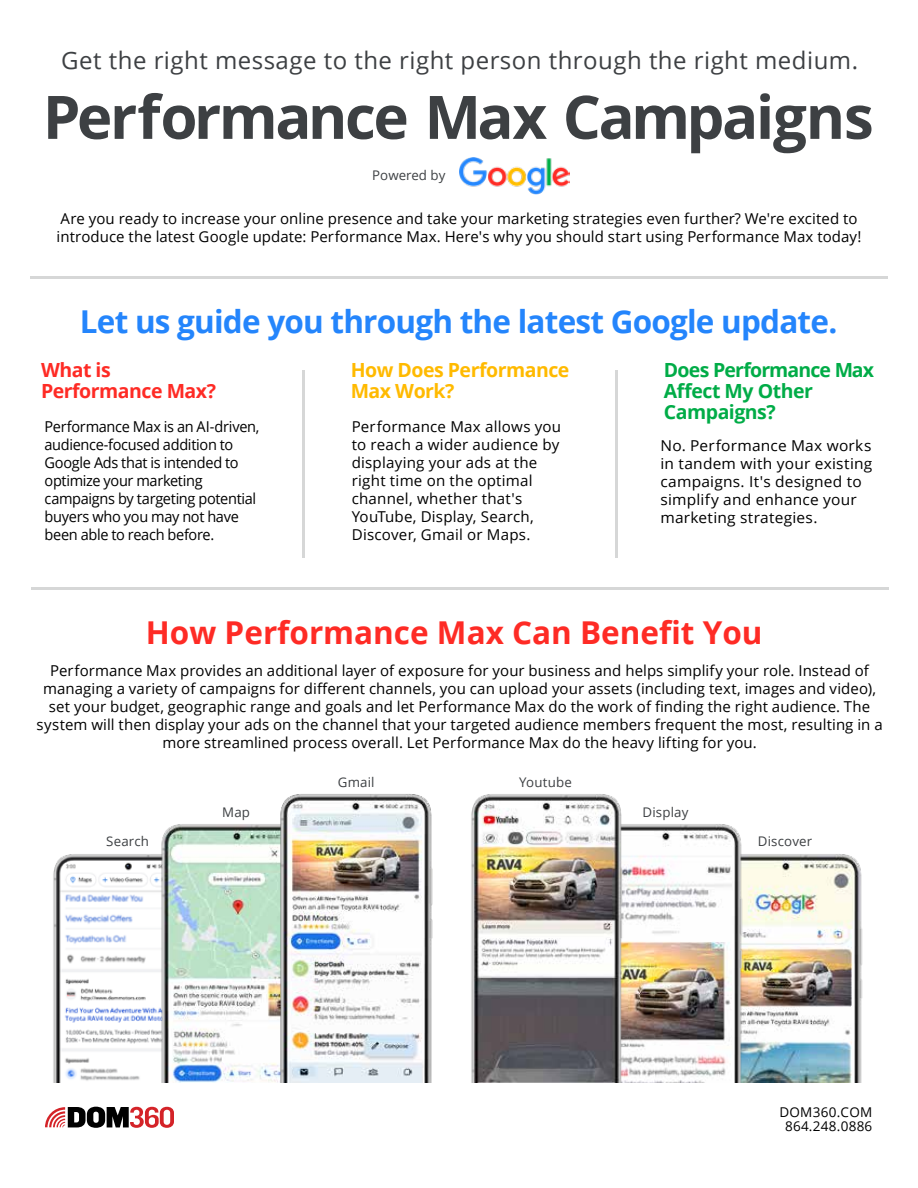
<style>
.page{position:relative;width:918px;height:1188px;background:#fff}
.page>*{position:absolute;margin:0;border:0;box-sizing:border-box;transform-origin:0 0}
.t1{font:700 60px "Open Sans";letter-spacing:-.04em;color:#3d4043}
.t2{font:700 31.5px "Open Sans";letter-spacing:-.025em;color:#2485fc}
.t3{font:700 31.5px "Open Sans";color:#fe2b25}
.t4{font:24px "Open Sans";letter-spacing:.02em;color:#3d4043}
.t5{font:700 19.5px/21px "Open Sans";letter-spacing:-.025em;color:#00ac47}
.t6{font:700 19.5px/21px "Open Sans";letter-spacing:-.025em;color:#ffba00}
.t7{font:700 19.5px/21px "Open Sans";letter-spacing:-.025em;color:#fe2b25}
.t8{font:15px/18px "Open Sans";letter-spacing:.005em;color:#000}
.t9{font:15px/18px "Open Sans";letter-spacing:-.025em;color:#000}
.t10{font:13.5px/13.5px "Open Sans";letter-spacing:.02em;color:#000;text-align:center}
.t11{font:13.35px "Open Sans";letter-spacing:.01em;color:#3d4043}
</style>
<div class="page">
<img style="left:825px;top:854px;width:38px;height:229px">
<img style="left:706px;top:824px;width:119px;height:259px">
<img style="left:53px;top:854px;width:25px;height:229px">
<img style="left:78px;top:824px;width:120px;height:259px">
<img style="left:198px;top:794px;width:190px;height:289px">
<img style="left:388px;top:794px;width:318px;height:289px">
<svg style="left:45px;top:1107px;width:129px;height:21px"></svg>
<img style="left:459px;top:158px;width:110px;height:37px">
<hr style="left:31px;top:587px;width:858px;height:2px;background:#3d4043">
<hr style="left:303px;top:370px;width:2px;height:188px;background:#3d4043">
<hr style="left:615px;top:370px;width:2px;height:188px;background:#3d4043">
<hr style="left:31px;top:276px;width:857px;height:2px;background:#3d4043">
<h3 class="t4" style="left:61px;top:44px;width:798px">Get the right message to the right person through the right medium.</h3>
<h1 class="t1" style="left:43px;top:75px;width:832px">Performance Max Campaigns</h1>
<p class="t11" style="left:372px;top:166px;width:75px">Powered by</p>
<p class="t8" style="left:57px;top:210px;width:806px">Are you ready to increase your online presence and take your marketing strategies even further? We're excited to introduce the latest Google update: Performance Max. Here's why you should start using Performance Max today!</p>
<h2 class="t2" style="left:80px;top:299px;width:759px">Let us guide you through the latest Google update.</h2>
<h3 class="t7" style="left:41px;top:359px;width:176px">What is<br>Performance Max?</h3>
<p class="t9" style="left:45px;top:417px;width:216px">Performance Max is an AI-driven, audience-focused addition to<br>Google Ads that is intended to optimize your marketing campaigns by targeting potential buyers who you may not have been able to reach before.</p>
<h3 class="t6" style="left:351px;top:359px;width:220px">How Does Performance<br>Max Work?</h3>
<p class="t8" style="left:352px;top:417px;width:211px">Performance Max allows you to reach a wider audience by displaying your ads at the right time on the optimal channel, whether that's<br>YouTube, Display, Search,<br>Discover, Gmail or Maps.</p>
<h3 class="t5" style="left:664px;top:359px;width:212px">Does Performance Max<br>Affect My Other<br>Campaigns?</h3>
<p class="t8" style="left:660px;top:436px;width:213px">No. Performance Max works in tandem with your existing campaigns. It's designed to simplify and enhance your marketing strategies.</p>
<h2 class="t3" style="left:146px;top:611px;width:618px">How Performance Max Can Benefit You</h2>
<p class="t8" style="left:37px;top:661px;width:848px;text-align:center">Performance Max provides an additional layer of exposure for your business and helps simplify your role. Instead of managing a variety of campaigns for different channels, you can upload your assets (including text, images and video), set your budget, geographic range and goals and let Performance Max do the work of finding the right audience. The system will then display your ads on the channel that your targeted audience members frequent the most, resulting in a more streamlined process overall. Let Performance Max do the heavy lifting for you.</p>
<p class="t11" style="left:106px;top:832px;width:44px">Search</p>
<p class="t11" style="left:222px;top:803px;width:29px">Map</p>
<p class="t11" style="left:338px;top:773px;width:38px">Gmail</p>
<p class="t11" style="left:519px;top:773px;width:54px">Youtube</p>
<p class="t11" style="left:643px;top:803px;width:47px">Display</p>
<p class="t11" style="left:758px;top:832px;width:56px">Discover</p>
<p class="t10" style="left:779px;top:1105px;width:94px">DOM360.COM<br>864.248.0886</p>
</div>
